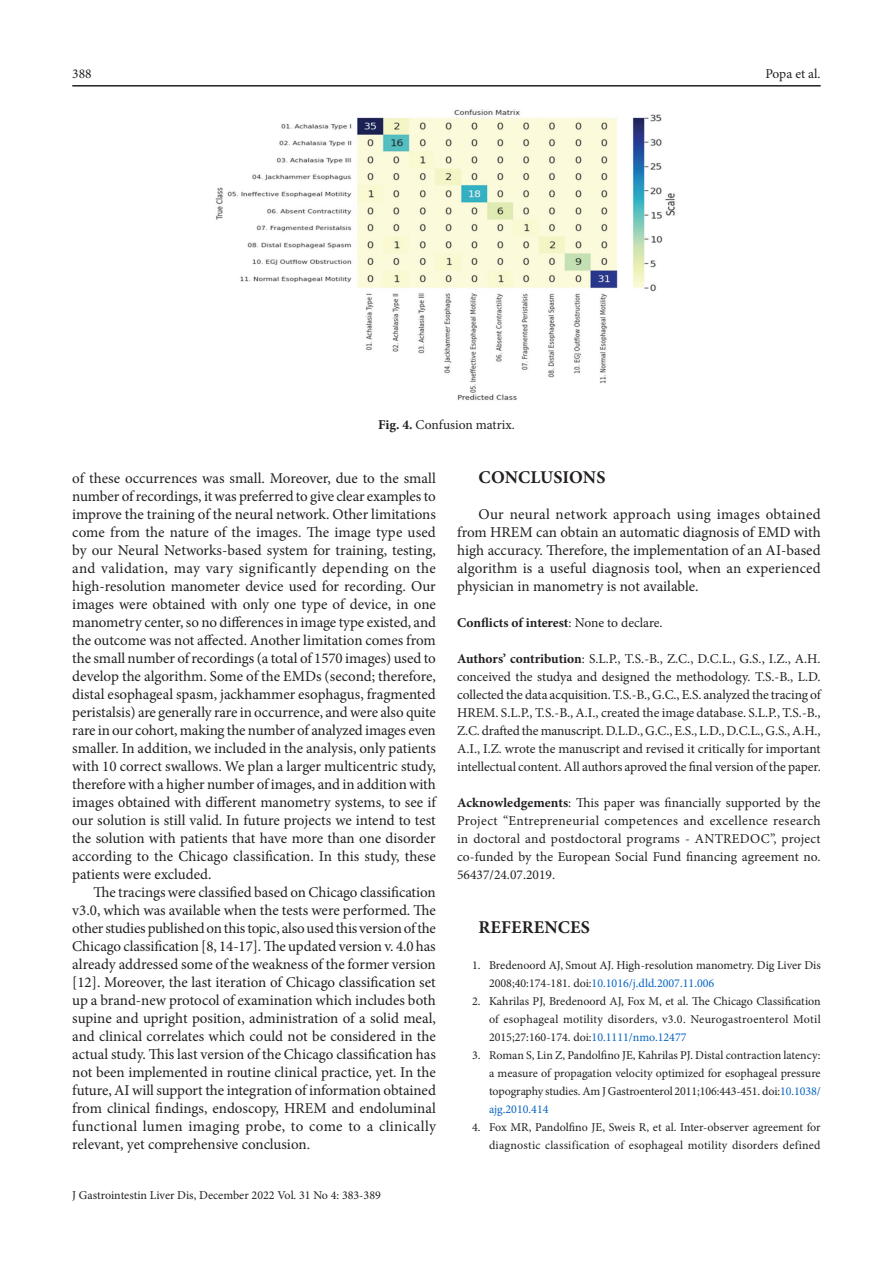
<style>
.page{position:relative;width:893px;height:1263px;background:#fff}
.page>*{position:absolute;margin:0;border:0;box-sizing:border-box;transform-origin:0 0}
._4_subhead{font:700 18px "Minion Pro";letter-spacing:.01em;color:#231f20}
._1_text{font:15px/18px "Minion Pro";color:#231f20;text-align:justify}
._10_text_conflicts{font:13.5px/18px "Minion Pro";color:#231f20;text-align:justify}
._10_text_conflicts-2{font:700 13.5px "Minion Pro";color:#231f20}
._6__fig{font:13.5px "Minion Pro";color:#231f20}
._7_references{font:12px/18px "Minion Pro";color:#231f20;text-align:justify}
.s1{font-weight:700}
.s2{font-weight:400}
.s3{color:#0563c1}
</style>
<div class="page">
<hr style="left:72px;top:85px;width:749px;height:2px;background:#231f20">
<img style="left:215px;top:109px;width:460px;height:292px">
<p class="_10_text_conflicts" style="left:72px;top:65px;width:21px">388</p>
<p class="_10_text_conflicts" style="left:765px;top:65px;width:57px">Popa et al.</p>
<p class="_6__fig" style="left:378px;top:416px;width:138px"><span class="s1">Fig. 4.</span> Confusion matrix.</p>
<p class="_1_text" style="left:72px;top:469px;width:365px">of these occurrences was small. Moreover, due to the small number of recordings, it was preferred to give clear examples to improve the training of the neural network. Other limitations come from the nature of the images. The image type used by our Neural Networks-based system for training, testing, and validation, may vary significantly depending on the high-resolution manometer device used for recording. Our images were obtained with only one type of device, in one manometry center, so no differences in image type existed, and the outcome was not affected. Another limitation comes from the small number of recordings (a total of 1570 images) used to develop the algorithm. Some of the EMDs (second; therefore, distal esophageal spasm, jackhammer esophagus, fragmented peristalsis) are generally rare in occurrence, and were also quite rare in our cohort, making the number of analyzed images even smaller. In addition, we included in the analysis, only patients with 10 correct swallows. We plan a larger multicentric study, therefore with a higher number of images, and in addition with images obtained with different manometry systems, to see if our solution is still valid. In future projects we intend to test the solution with patients that have more than one disorder according to the Chicago classification. In this study, these patients were excluded.</p>
<p class="_1_text" style="left:72px;top:883px;width:365px;text-indent:21px">The tracings were classified based on Chicago classification v3.0, which was available when the tests were performed. The other studies published on this topic, also used this version of the Chicago classification [8, 14-17]. The updated version v. 4.0 has already addressed some of the weakness of the former version [12]. Moreover, the last iteration of Chicago classification set up a brand-new protocol of examination which includes both supine and upright position, administration of a solid meal, and clinical correlates which could not be considered in the actual study. This last version of the Chicago classification has not been implemented in routine clinical practice, yet. In the future, AI will support the integration of information obtained from clinical findings, endoscopy, HREM and endoluminal functional lumen imaging probe, to come to a clinically relevant, yet comprehensive conclusion.</p>
<p class="_7_references" style="left:72px;top:1187px;width:310px">J Gastrointestin Liver Dis, December 2022 Vol. 31 No 4: 383-389</p>
<p class="_4_subhead" style="left:478px;top:465px;width:129px">CONCLUSIONS</p>
<p class="_1_text" style="left:457px;top:505px;width:365px;text-indent:21px">Our neural network approach using images obtained from HREM can obtain an automatic diagnosis of EMD with high accuracy. Therefore, the implementation of an AI-based algorithm is a useful diagnosis tool, when an experienced physician in manometry is not available.</p>
<p class="_10_text_conflicts-2" style="left:457px;top:613px;width:207px">Conflicts of interest<span class="s2">: None to declare.</span></p>
<p class="_10_text_conflicts" style="left:457px;top:650px;width:365px"><span class="s1">Authors’ contribution</span>: S.L.P., T.S.-B., Z.C., D.C.L., G.S., I.Z., A.H. conceived the studya and designed the methodology. T.S.-B., L.D. collected the data acquisition. T.S.-B., G.C., E.S. analyzed the tracing of HREM. S.L.P., T.S.-B., A.I., created the image database. S.L.P., T.S.-B., Z.C. drafted the manuscript. D.L.D., G.C., E.S., L.D., D.C.L., G.S., A.H., A.I., I.Z. wrote the manuscript and revised it critically for important intellectual content. All authors aproved the final version of the paper.</p>
<p class="_10_text_conflicts" style="left:457px;top:794px;width:365px"><span class="s1">Acknowledgements</span>: This paper was financially supported by the Project “Entrepreneurial competences and excellence research in doctoral and postdoctoral programs - ANTREDOC”, project co-funded by the European Social Fund financing agreement no.<br>56437/24.07.2019.</p>
<p class="_4_subhead" style="left:478px;top:915px;width:113px">REFERENCES</p>
<p class="_7_references" style="left:489px;top:956px;width:333px;text-indent:-17px">1. Bredenoord AJ, Smout AJ. High-resolution manometry. Dig Liver Dis<br>2008;40:174-181. doi:<span class="s3">10.1016/j.dld.2007.11.006</span></p>
<p class="_7_references" style="left:489px;top:992px;width:333px;text-indent:-17px">2. Kahrilas PJ, Bredenoord AJ, Fox M, et al. The Chicago Classification of esophageal motility disorders, v3.0. Neurogastroenterol Motil 2015;27:160-174. doi:<span class="s3">10.1111/nmo.12477</span></p>
<p class="_7_references" style="left:489px;top:1046px;width:333px;text-indent:-17px">3. Roman S, Lin Z, Pandolfino JE, Kahrilas PJ. Distal contraction latency: a measure of propagation velocity optimized for esophageal pressure topography studies. Am J Gastroenterol 2011;106:443-451. doi:<span class="s3">10.1038/ ajg.2010.414</span></p>
<p class="_7_references" style="left:472px;top:1118px;width:350px;text-align:right">4. Fox MR, Pandolfino JE, Sweis R, et al. Inter-observer agreement for diagnostic classification of esophageal motility disorders defined</p>
</div>
